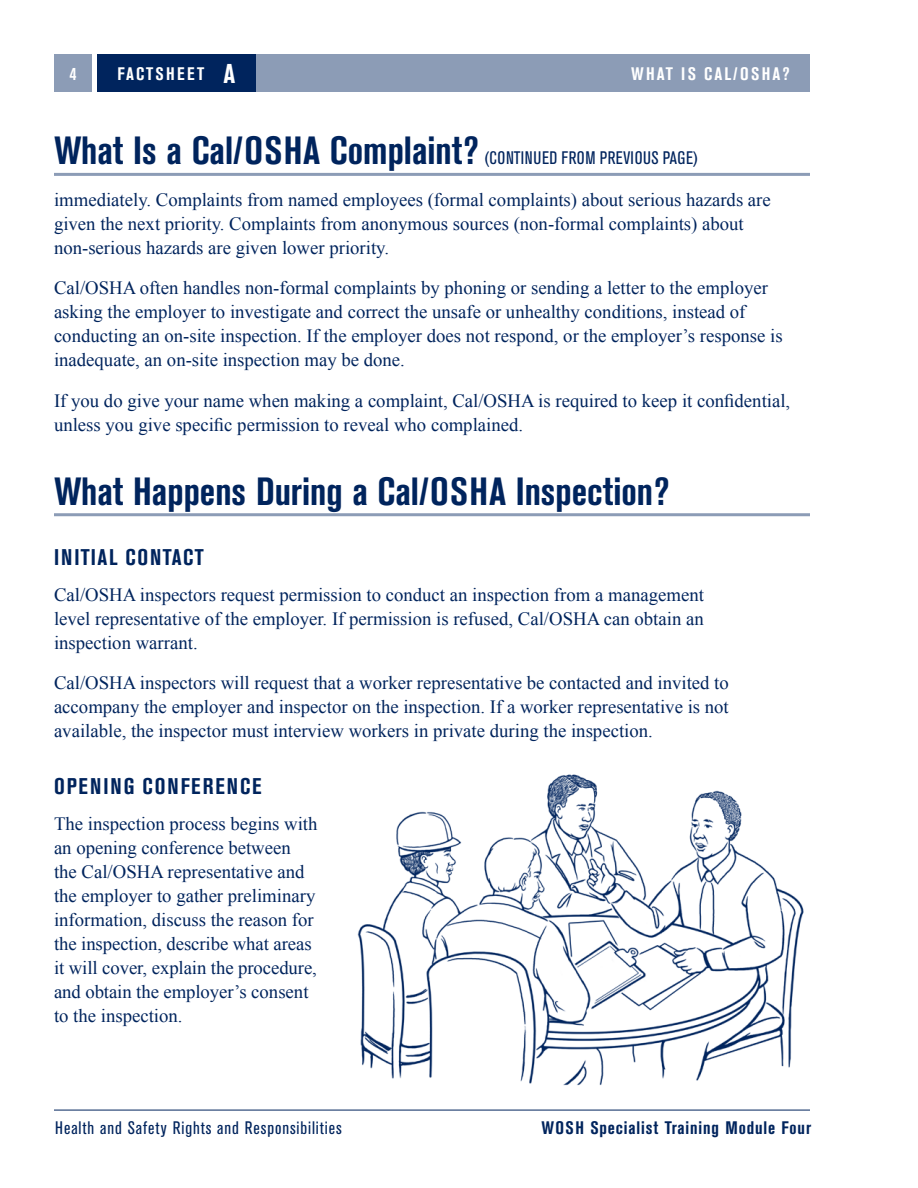
<style>
.page{position:relative;width:918px;height:1188px;background:#fff}
.page>*{position:absolute;margin:0;border:0;box-sizing:border-box;transform-origin:0 0}
.t1{font:700 condensed 39px "Akzidenz Grotesk BE";color:#00245d}
.t2{font:700 condensed 22.5px "Akzidenz Grotesk BE";letter-spacing:.085em;color:#00245d}
.t3{font:18.75px/24px "Times New Roman";color:#00245d}
.t4{font:condensed 18px "Akzidenz Grotesk BE";letter-spacing:.02em;color:#00245d}
.t5{font:condensed 18px "Akzidenz Grotesk BE";letter-spacing:.05em;color:#00245d}
.t6{font:700 condensed 18px "Akzidenz Grotesk BE";letter-spacing:.05em;color:#00245d}
.t7{font:700 condensed 18px "Akzidenz Grotesk BE";letter-spacing:.12em;color:#fff}
.s1{font-size:27px}
.s2{font-weight:700;font-size:39px}
</style>
<div class="page">
<div style="left:97px;top:54px;width:159px;height:38px;background:#00245d"></div>
<div style="left:54px;top:54px;width:38px;height:38px;background:#8c9cb6"></div>
<hr style="left:54px;top:1110px;width:756px;height:1px;background:#00245d">
<div style="left:256px;top:54px;width:554px;height:38px;background:#8c9cb6"></div>
<hr style="left:54px;top:173px;width:756px;height:3px;background:#8c9cb6">
<hr style="left:54px;top:513px;width:756px;height:3px;background:#8c9cb6">
<img style="left:357px;top:774px;width:447px;height:312px">
<p class="t7" style="left:69px;top:63px;width:9px">4</p>
<p class="t7" style="left:117px;top:63px;width:119px">FACTSHEET <span class="s1">A</span></p>
<p class="t7" style="left:631px;top:63px;width:160px">WHAT IS CAL/OSHA?</p>
<p class="t4" style="left:54px;top:148px;width:646px"><span class="s2">What Is a Cal/OSHA Complaint?</span> (CONTINUED FROM PREVIOUS PAGE)</p>
<p class="t3" style="left:54px;top:188px;width:718px">immediately. Complaints from named employees (formal complaints) about serious hazards are given the next priority. Complaints from anonymous sources (non-formal complaints) about non-serious hazards are given lower priority.</p>
<p class="t3" style="left:54px;top:276px;width:730px">Cal/OSHA often handles non-formal complaints by phoning or sending a letter to the employer asking the employer to investigate and correct the unsafe or unhealthy conditions, instead of conducting an on-site inspection. If the employer does not respond, or the employer’s response is inadequate, an on-site inspection may be done.</p>
<p class="t3" style="left:54px;top:388px;width:738px">If you do give your name when making a complaint, Cal/OSHA is required to keep it confidential, unless you give specific permission to reveal who complained.</p>
<h1 class="t1" style="left:54px;top:469px;width:617px">What Happens During a Cal/OSHA Inspection?</h1>
<p class="t2" style="left:54px;top:544px;width:151px">INITIAL CONTACT</p>
<p class="t3" style="left:54px;top:582px;width:651px;text-align:justify">Cal/OSHA inspectors request permission to conduct an inspection from a management level representative of the employer. If permission is refused, Cal/OSHA can obtain an inspection warrant.</p>
<p class="t3" style="left:54px;top:670px;width:676px;text-align:justify">Cal/OSHA inspectors will request that a worker representative be contacted and invited to accompany the employer and inspector on the inspection. If a worker representative is not available, the inspector must interview workers in private during the inspection.</p>
<p class="t2" style="left:54px;top:773px;width:209px">OPENING CONFERENCE</p>
<p class="t3" style="left:54px;top:811px;width:265px">The inspection process begins with an opening conference between the Cal/OSHA representative and the employer to gather preliminary information, discuss the reason for the inspection, describe what areas it will cover, explain the procedure, and obtain the employer’s consent to the inspection.</p>
<p class="t5" style="left:55px;top:1118px;width:288px">Health and Safety Rights and Responsibilities</p>
<p class="t6" style="left:541px;top:1118px;width:271px">WOSH Specialist Training Module Four</p>
</div>
